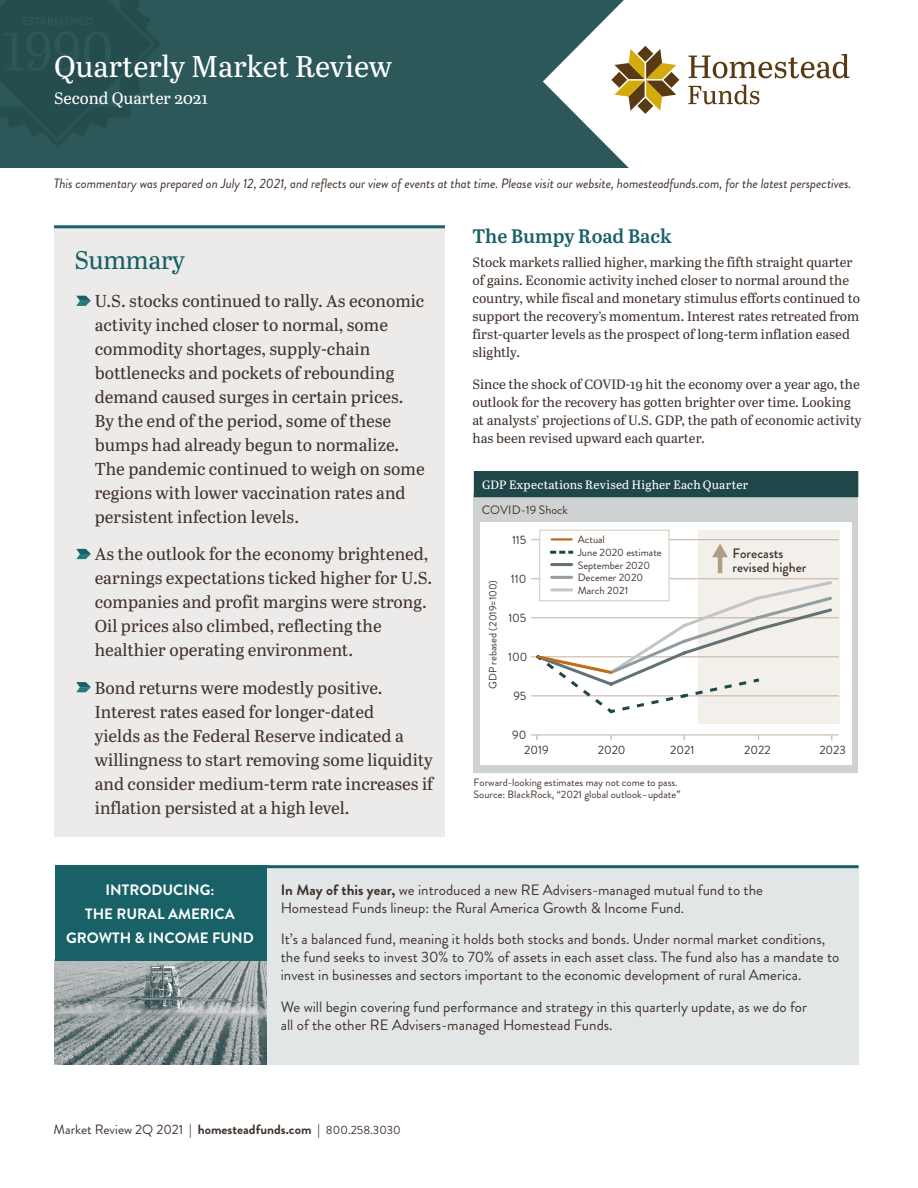
<style>
.page{position:relative;width:918px;height:1188px;background:#fff}
.page>*{position:absolute;margin:0;border:0;box-sizing:border-box;transform-origin:0 0}
.Section_Heading{font:30px "Abril Text";letter-spacing:-.005em;color:#fff}
.Header_Intro_text{font:25.5px "Abril Text";letter-spacing:-.015em;color:#186167}
.Subhead_Green_13pt{font:600 19.5px "Abril Text";color:#186167}
.Summary_Bullets{font:17.25px/24px "Abril Text";color:#42332d}
.Section_Heading-2{font:16.5px "Abril Text";color:#fff}
.Body_text{font:15px/18px "Brandon Grotesque";color:#42332d}
.Sidebar{font:700 15px/24px "Brandon Grotesque";color:#fff;text-align:center}
.t1{font:500 13.65px/13.6px "Brandon Grotesque";color:#42332d}
.Body_text-2{font:13.5px/18px "Abril Text";color:#42332d}
.Summary_Bullets-2{font:italic 13.5px "Brandon Grotesque";letter-spacing:-.01em;color:#42332d}
.t2{font:13.5px "Brandon Grotesque";color:#42332d}
.t3{font:12.15px "Brandon Grotesque";color:#42332d}
.t4{font:12.15px "Abril Text";letter-spacing:.02em;color:#fff}
.t5{font:10.65px/12.6px "Brandon Grotesque";color:#42332d}
.s1{font-weight:700}
.s2{font-weight:500}
.s3{font-size:12px}
</style>
<div class="page">
<img style="left:0;top:0;width:628px;height:167px">
<svg style="left:689px;top:54px;width:160px;height:24px"></svg>
<svg style="left:688px;top:85px;width:71px;height:19px"></svg>
<svg style="left:611px;top:46px;width:68px;height:68px"></svg>
<div style="left:267px;top:868px;width:592px;height:197px;background:#e2e6e7"></div>
<div style="left:54px;top:228px;width:391px;height:609px;background:#ecebea"></div>
<hr style="left:54px;top:225px;width:391px;height:3px;background:#186167">
<svg style="left:76px;top:296px;width:15px;height:10px"></svg>
<svg style="left:76px;top:549px;width:15px;height:10px"></svg>
<svg style="left:76px;top:682px;width:15px;height:10px"></svg>
<img style="left:55px;top:960px;width:212px;height:105px">
<hr style="left:56px;top:865px;width:803px;height:3px;background:#186167">
<div style="left:55px;top:865px;width:212px;height:95px;background:#186167"></div>
<div style="left:474px;top:494px;width:384px;height:279px;background:#cfd2d3"></div>
<div style="left:481px;top:522px;width:371px;height:242px;background:#fff"></div>
<div style="left:474px;top:472px;width:384px;height:25px;background:#1f4648"></div>
<div style="left:474px;top:471px;width:384px;height:26px;border:1px solid #1f4648"></div>
<div style="left:698px;top:530px;width:141px;height:194px;background:#f3efeb"></div>
<hr style="left:531px;top:735px;width:308px;height:1px;background:#c1b09e">
<hr style="left:531px;top:695px;width:308px;height:1px;background:#c1b09e">
<hr style="left:531px;top:656px;width:308px;height:1px;background:#c1b09e">
<hr style="left:531px;top:617px;width:308px;height:1px;background:#c1b09e">
<hr style="left:531px;top:578px;width:308px;height:1px;background:#c1b09e">
<hr style="left:531px;top:539px;width:308px;height:1px;background:#c1b09e">
<svg style="left:534px;top:579px;width:300px;height:135px"></svg>
<div style="left:540px;top:530px;width:129px;height:71px;background:#fff;border:1px solid #d4c7b9"></div>
<hr style="left:552px;top:538px;width:20px;height:3px;background:#c46c1d">
<svg style="left:552px;top:551px;width:20px;height:3px"></svg>
<hr style="left:552px;top:563px;width:20px;height:3px;background:#617174">
<hr style="left:552px;top:576px;width:20px;height:3px;background:#929c9e">
<hr style="left:552px;top:588px;width:20px;height:3px;background:#c2c5c7">
<hr style="left:718px;top:555px;width:4px;height:18px;background:#b09d86">
<svg style="left:712px;top:544px;width:16px;height:13px"></svg>
<p class="Section_Heading" style="left:54px;top:45px;width:340px">Quarterly Market Review</p>
<p class="Section_Heading-2" style="left:54px;top:87px;width:156px">Second Quarter 2021</p>
<p class="Summary_Bullets-2" style="left:54px;top:174px;width:799px">This commentary was prepared on July 12, 2021, and reflects our view of events at that time. Please visit our website, homesteadfunds.com, for the latest perspectives.</p>
<p class="Header_Intro_text" style="left:75px;top:242px;width:112px">Summary</p>
<p class="Summary_Bullets" style="left:95px;top:288px;width:331px">U.S. stocks continued to rally. As economic activity inched closer to normal, some commodity shortages, supply-chain bottlenecks and pockets of rebounding demand caused surges in certain prices.<br>By the end of the period, some of these bumps had already begun to normalize.<br>The pandemic continued to weigh on some regions with lower vaccination rates and persistent infection levels.</p>
<p class="Summary_Bullets" style="left:95px;top:542px;width:339px">As the outlook for the economy brightened, earnings expectations ticked higher for U.S. companies and profit margins were strong.<br>Oil prices also climbed, reflecting the healthier operating environment.</p>
<p class="Summary_Bullets" style="left:95px;top:675px;width:340px">Bond returns were modestly positive.<br>Interest rates eased for longer-dated<br>yields as the Federal Reserve indicated a willingness to start removing some liquidity and consider medium-term rate increases if inflation persisted at a high level.</p>
<p class="Subhead_Green_13pt" style="left:472px;top:221px;width:201px">The Bumpy Road Back</p>
<p class="Body_text-2" style="left:472px;top:253px;width:389px">Stock markets rallied higher, marking the fifth straight quarter of gains. Economic activity inched closer to normal around the country, while fiscal and monetary stimulus efforts continued to support the recovery’s momentum. Interest rates retreated from first-quarter levels as the prospect of long-term inflation eased slightly.</p>
<p class="Body_text-2" style="left:472px;top:375px;width:391px">Since the shock of COVID-19 hit the economy over a year ago, the outlook for the recovery has gotten brighter over time. Looking at analysts’ projections of U.S. GDP, the path of economic activity has been revised upward each quarter.</p>
<p class="t4" style="left:482px;top:475px;width:268px">GDP Expectations Revised Higher Each Quarter</p>
<p class="t3" style="left:482px;top:501px;width:88px">COVID-19 Shock</p>
<p class="t3" style="left:512px;top:531px;width:16px">115</p>
<p class="t5" style="left:487px;top:689px;width:110px;rotate:-90deg">GDP rebased (2019=100)</p>
<p class="t3" style="left:511px;top:570px;width:17px">110</p>
<p class="t3" style="left:508px;top:609px;width:20px">105</p>
<p class="t3" style="left:508px;top:648px;width:21px">100</p>
<p class="t3" style="left:513px;top:687px;width:15px">95</p>
<p class="t5" style="left:578px;top:534px;width:86px">Actual<br>June 2020 estimate<br>September 2020<br>Decemer 2020<br>March 2021</p>
<p class="t3" style="left:512px;top:726px;width:16px">90</p>
<p class="t1" style="left:732px;top:547px;width:76px">Forecasts revised higher</p>
<p class="t3" style="left:524px;top:741px;width:26px">2019</p>
<p class="t3" style="left:598px;top:741px;width:29px">2020</p>
<p class="t3" style="left:670px;top:741px;width:26px">2021</p>
<p class="t3" style="left:744px;top:741px;width:28px">2022</p>
<p class="t3" style="left:819px;top:741px;width:28px">2023</p>
<p class="t5" style="left:474px;top:777px;width:208px;line-height:12.1px">Forward-looking estimates may not come to pass.<br>Source: BlackRock, “2021 global outlook–update”</p>
<p class="Sidebar" style="left:66px;top:878px;width:189px">INTRODUCING:<br>THE RURAL AMERICA<br>GROWTH &amp; INCOME FUND</p>
<p class="Body_text" style="left:281px;top:881px;width:484px"><span class="s1">In May of this year,</span> we introduced a new RE Advisers-managed mutual fund to the<br>Homestead Funds lineup: the Rural America Growth &amp; Income Fund.</p>
<p class="Body_text" style="left:281px;top:930px;width:560px">It’s a balanced fund, meaning it holds both stocks and bonds. Under normal market conditions, the fund seeks to invest 30% to 70% of assets in each asset class. The fund also has a mandate to invest in businesses and sectors important to the economic development of rural America.</p>
<p class="Body_text" style="left:281px;top:998px;width:528px">We will begin covering fund performance and strategy in this quarterly update, as we do for all of the other RE Advisers-managed Homestead Funds.</p>
<p class="t2" style="left:53px;top:1120px;width:349px">Market Review 2Q 2021 <span class="s2">|</span> <span class="s1">homesteadfunds.com</span> <span class="s2">|</span> <span class="s3">800.258.3030</span></p>
</div>
